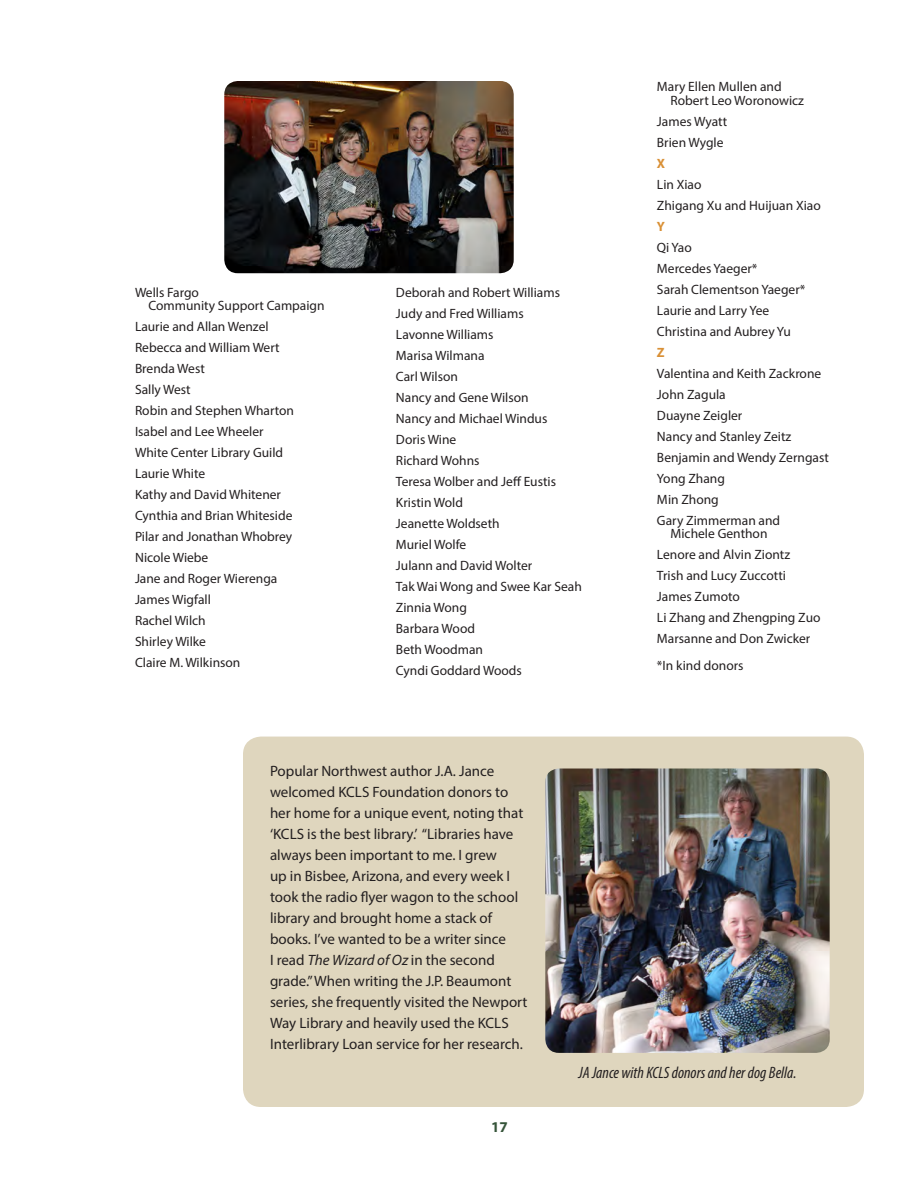
<style>
.page{position:relative;width:918px;height:1188px;background:#fff}
.page>*{position:absolute;margin:0;border:0;box-sizing:border-box;transform-origin:0 0}
.Report_Text{font:italic condensed 16.5px "Myriad Pro";color:#231f20}
.Report_Text-2{font:15px/21px "Myriad Pro";color:#231f20}
.t1{font:700 15px "Myriad Pro";color:#355439}
.Paragraph_Style_1{font:13.5px "Myriad Pro";color:#231f20}
.Paragraph_Style_1-2{font:700 13.5px "Myriad Pro";color:#d99036}
.s1{font-style:italic}
</style>
<div class="page">
<img style="left:224px;top:81px;width:290px;height:192px">
<div style="left:243px;top:737px;width:621px;height:370px;background:#dfd6be;border-radius:18px"></div>
<img style="left:545px;top:769px;width:285px;height:284px">
<p class="Paragraph_Style_1" style="left:135px;top:284px;width:65px">Wells Fargo</p>
<p class="Paragraph_Style_1" style="left:148px;top:298px;width:178px">Community Support Campaign</p>
<p class="Paragraph_Style_1" style="left:135px;top:319px;width:135px">Laurie and Allan Wenzel</p>
<p class="Paragraph_Style_1" style="left:135px;top:340px;width:146px">Rebecca and William Wert</p>
<p class="Paragraph_Style_1" style="left:135px;top:361px;width:71px">Brenda West</p>
<p class="Paragraph_Style_1" style="left:135px;top:382px;width:57px">Sally West</p>
<p class="Paragraph_Style_1" style="left:135px;top:403px;width:161px">Robin and Stephen Wharton</p>
<p class="Paragraph_Style_1" style="left:135px;top:424px;width:130px">Isabel and Lee Wheeler</p>
<p class="Paragraph_Style_1" style="left:135px;top:445px;width:150px">White Center Library Guild</p>
<p class="Paragraph_Style_1" style="left:135px;top:466px;width:72px">Laurie White</p>
<p class="Paragraph_Style_1" style="left:135px;top:487px;width:148px">Kathy and David Whitener</p>
<p class="Paragraph_Style_1" style="left:135px;top:508px;width:159px">Cynthia and Brian Whiteside</p>
<p class="Paragraph_Style_1" style="left:135px;top:529px;width:159px">Pilar and Jonathan Whobrey</p>
<p class="Paragraph_Style_1" style="left:135px;top:550px;width:75px">Nicole Wiebe</p>
<p class="Paragraph_Style_1" style="left:135px;top:571px;width:144px">Jane and Roger Wierenga</p>
<p class="Paragraph_Style_1" style="left:135px;top:592px;width:77px">James Wigfall</p>
<p class="Paragraph_Style_1" style="left:135px;top:613px;width:72px">Rachel Wilch</p>
<p class="Paragraph_Style_1" style="left:135px;top:634px;width:73px">Shirley Wilke</p>
<p class="Paragraph_Style_1" style="left:135px;top:655px;width:107px">Claire M. Wilkinson</p>
<p class="Paragraph_Style_1" style="left:396px;top:284px;width:166px">Deborah and Robert Williams</p>
<p class="Paragraph_Style_1" style="left:396px;top:305px;width:129px">Judy and Fred Williams</p>
<p class="Paragraph_Style_1" style="left:396px;top:326px;width:99px">Lavonne Williams</p>
<p class="Paragraph_Style_1" style="left:396px;top:347px;width:90px">Marisa Wilmana</p>
<p class="Paragraph_Style_1" style="left:396px;top:368px;width:63px">Carl Wilson</p>
<p class="Paragraph_Style_1" style="left:396px;top:389px;width:134px">Nancy and Gene Wilson</p>
<p class="Paragraph_Style_1" style="left:396px;top:410px;width:153px">Nancy and Michael Windus</p>
<p class="Paragraph_Style_1" style="left:396px;top:431px;width:62px">Doris Wine</p>
<p class="Paragraph_Style_1" style="left:396px;top:452px;width:85px">Richard Wohns</p>
<p class="Paragraph_Style_1" style="left:396px;top:473px;width:162px">Teresa Wolber and Jeff Eustis</p>
<p class="Paragraph_Style_1" style="left:396px;top:494px;width:69px">Kristin Wold</p>
<p class="Paragraph_Style_1" style="left:396px;top:515px;width:105px">Jeanette Woldseth</p>
<p class="Paragraph_Style_1" style="left:396px;top:536px;width:72px">Muriel Wolfe</p>
<p class="Paragraph_Style_1" style="left:396px;top:557px;width:138px">Julann and David Wolter</p>
<p class="Paragraph_Style_1" style="left:396px;top:578px;width:187px">Tak Wai Wong and Swee Kar Seah</p>
<p class="Paragraph_Style_1" style="left:396px;top:599px;width:72px">Zinnia Wong</p>
<p class="Paragraph_Style_1" style="left:396px;top:620px;width:81px">Barbara Wood</p>
<p class="Paragraph_Style_1" style="left:396px;top:641px;width:89px">Beth Woodman</p>
<p class="Paragraph_Style_1" style="left:396px;top:662px;width:127px">Cyndi Goddard Woods</p>
<p class="Report_Text-2" style="left:270px;top:761px;width:259px">Popular Northwest author J.A. Jance welcomed KCLS Foundation donors to her home for a unique event, noting that ‘KCLS is the best library.’ “Libraries have always been important to me. I grew<br>up in Bisbee, Arizona, and every week I took the radio flyer wagon to the school library and brought home a stack of books. I’ve wanted to be a writer since<br>I read <span class="s1">The Wizard of Oz</span> in the second grade.” When writing the J.P. Beaumont series, she frequently visited the Newport Way Library and heavily used the KCLS Interlibrary Loan service for her research.</p>
<p class="Paragraph_Style_1" style="left:657px;top:78px;width:126px">Mary Ellen Mullen and</p>
<p class="Paragraph_Style_1" style="left:670px;top:92px;width:135px">Robert Leo Woronowicz</p>
<p class="Paragraph_Style_1" style="left:657px;top:113px;width:72px">James Wyatt</p>
<p class="Paragraph_Style_1" style="left:657px;top:134px;width:68px">Brien Wygle</p>
<p class="Paragraph_Style_1-2" style="left:657px;top:155px;width:10px">X</p>
<p class="Paragraph_Style_1" style="left:657px;top:176px;width:46px">Lin Xiao</p>
<p class="Paragraph_Style_1" style="left:657px;top:197px;width:165px">Zhigang Xu and Huijuan Xiao</p>
<p class="Paragraph_Style_1-2" style="left:657px;top:218px;width:10px">Y</p>
<p class="Paragraph_Style_1" style="left:657px;top:239px;width:36px">Qi Yao</p>
<p class="Paragraph_Style_1" style="left:657px;top:260px;width:102px">Mercedes Yaeger*</p>
<p class="Paragraph_Style_1" style="left:657px;top:281px;width:150px">Sarah Clementson Yaeger*</p>
<p class="Paragraph_Style_1" style="left:657px;top:302px;width:114px">Laurie and Larry Yee</p>
<p class="Paragraph_Style_1" style="left:657px;top:323px;width:135px">Christina and Aubrey Yu</p>
<p class="Paragraph_Style_1-2" style="left:657px;top:344px;width:9px">Z</p>
<p class="Paragraph_Style_1" style="left:657px;top:365px;width:166px">Valentina and Keith Zackrone</p>
<p class="Paragraph_Style_1" style="left:657px;top:386px;width:70px">John Zagula</p>
<p class="Paragraph_Style_1" style="left:657px;top:407px;width:87px">Duayne Zeigler</p>
<p class="Paragraph_Style_1" style="left:657px;top:428px;width:136px">Nancy and Stanley Zeitz</p>
<p class="Paragraph_Style_1" style="left:657px;top:449px;width:173px">Benjamin and Wendy Zerngast</p>
<p class="Paragraph_Style_1" style="left:657px;top:470px;width:70px">Yong Zhang</p>
<p class="Paragraph_Style_1" style="left:657px;top:491px;width:63px">Min Zhong</p>
<p class="Paragraph_Style_1" style="left:657px;top:512px;width:125px">Gary Zimmerman and</p>
<p class="Paragraph_Style_1" style="left:670px;top:526px;width:99px">Michele Genthon</p>
<p class="Paragraph_Style_1" style="left:657px;top:547px;width:135px">Lenore and Alvin Ziontz</p>
<p class="Paragraph_Style_1" style="left:657px;top:568px;width:131px">Trish and Lucy Zuccotti</p>
<p class="Paragraph_Style_1" style="left:657px;top:589px;width:84px">James Zumoto</p>
<p class="Paragraph_Style_1" style="left:657px;top:610px;width:165px">Li Zhang and Zhengping Zuo</p>
<p class="Paragraph_Style_1" style="left:657px;top:631px;width:155px">Marsanne and Don Zwicker</p>
<p class="Paragraph_Style_1" style="left:657px;top:658px;width:88px">*In kind donors</p>
<p class="t1" style="left:491px;top:1117px;width:18px">17</p>
<p class="Report_Text" style="left:578px;top:1063px;width:220px">JA Jance with KCLS donors and her dog Bella.</p>
</div>
